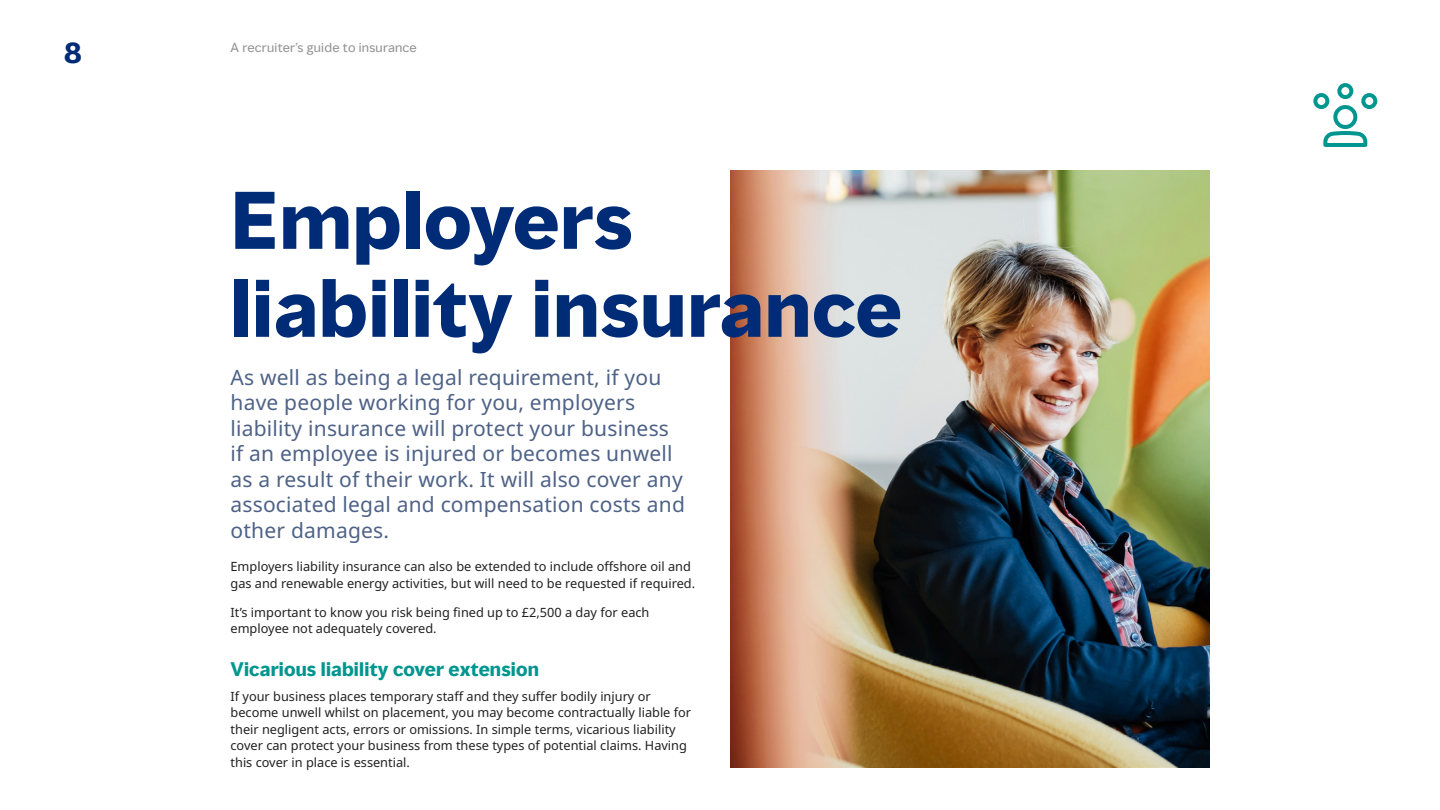
<style>
.page{position:relative;width:1440px;height:810px;background:#fff}
.page>*{position:absolute;margin:0;border:0;box-sizing:border-box;transform-origin:0 0}
.t1{font:700 75px/87.9px "MMC Display";letter-spacing:.01em;color:#002c77}
.t2{font:700 27px "MMC Display";color:#002c77}
.t3{font:21px/25.5px "Noto Sans";letter-spacing:.01em;color:#4e6287}
.t4{font:700 18px "MMC Display";letter-spacing:.01em;color:#00968f}
.t5{font:12.75px/16.5px "Noto Sans";color:#202020}
.t6{font:12px "MMC Display";letter-spacing:.02em;color:#949494}
</style>
<div class="page">
<img style="left:730px;top:171px;width:479px;height:596px">
<div style="left:1337px;top:83px;width:16px;height:16px;border:4px solid #00968f;border-radius:50%"></div>
<div style="left:1313px;top:93px;width:16px;height:16px;border:4px solid #00968f;border-radius:50%"></div>
<div style="left:1361px;top:93px;width:16px;height:16px;border:4px solid #00968f;border-radius:50%"></div>
<div style="left:1333px;top:105px;width:24px;height:24px;border:4px solid #00968f;border-radius:50%"></div>
<svg style="left:1323px;top:131px;width:45px;height:16px"></svg>
<h2 class="t2" style="left:64px;top:35px;width:20px">8</h2>
<p class="t6" style="left:230px;top:39px;width:188px">A recruiter’s guide to insurance</p>
<h1 class="t1" style="left:230px;top:178px;width:672px">Employers liability insurance</h1>
<p class="t3" style="left:230px;top:365px;width:456px">As well as being a legal requirement, if you have people working for you, employers liability insurance will protect your business if an employee is injured or becomes unwell as a result of their work. It will also cover any associated legal and compensation costs and other damages.</p>
<p class="t5" style="left:230px;top:559px;width:466px">Employers liability insurance can also be extended to include offshore oil and gas and renewable energy activities, but will need to be requested if required.</p>
<p class="t5" style="left:230px;top:604px;width:420px">It’s important to know you risk being fined up to £2,500 a day for each employee not adequately covered.</p>
<h3 class="t4" style="left:230px;top:657px;width:310px">Vicarious liability cover extension</h3>
<p class="t5" style="left:230px;top:688px;width:462px">If your business places temporary staff and they suffer bodily injury or become unwell whilst on placement, you may become contractually liable for their negligent acts, errors or omissions. In simple terms, vicarious liability cover can protect your business from these types of potential claims. Having this cover in place is essential.</p>
</div>
